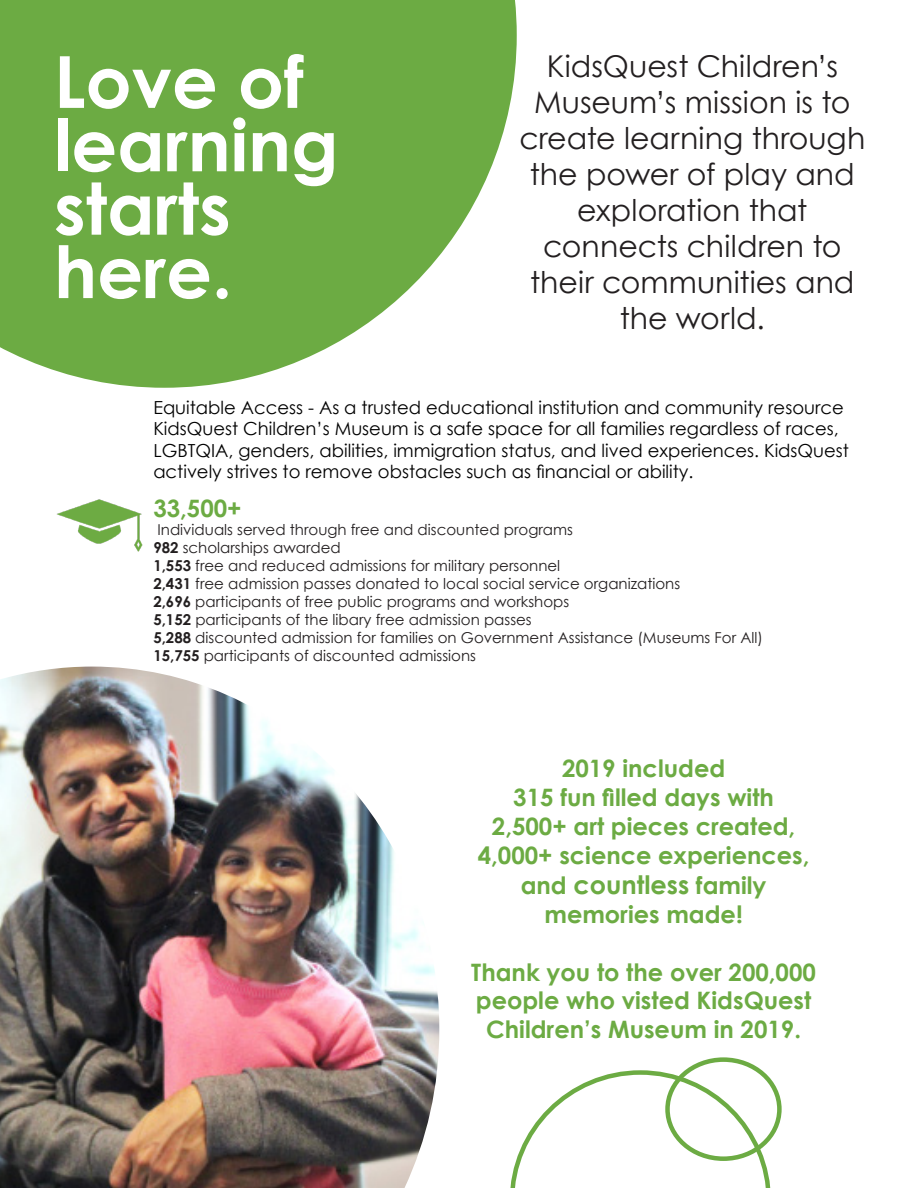
<style>
.page{position:relative;width:918px;height:1188px;background:#fff}
.page>*{position:absolute;margin:0;border:0;box-sizing:border-box;transform-origin:0 0}
.t1{font:700 71.85px "Century Gothic";color:#fff}
.t2{font:30px/36px "Century Gothic";color:#231f20;text-align:center}
.t3{font:700 24px/28.8px "Century Gothic";color:#6cab43;text-align:center}
.t4{font:18px/21.6px "Century Gothic";color:#000}
.t5{font:15px "Century Gothic";color:#231f20}
.s1{font-weight:700}
.s2{font-size:25.5px}
</style>
<div class="page">
<img style="left:56px;top:499px;width:87px;height:53px">
<img style="left:0;top:667px;width:439px;height:521px">
<svg style="left:0;top:0;width:517px;height:388px;background:#81b75e"></svg>
<svg style="left:510px;top:1070px;width:261px;height:118px"></svg>
<div style="left:665px;top:1057px;width:117px;height:104px;border:4px solid #6cab43;border-radius:50%"></div>
<p class="t1" style="left:54px;top:27px;width:252px">Love of</p>
<p class="t1" style="left:54px;top:91px;width:286px">learning</p>
<p class="t1" style="left:54px;top:154px;width:178px">starts</p>
<p class="t1" style="left:54px;top:217px;width:180px">here.</p>
<p class="t2" style="left:519px;top:47px;width:347px">KidsQuest Children’s<br>Museum’s mission is to create learning through the power of play and exploration that</p>
<p class="t2" style="left:530px;top:227px;width:326px">connects children to their communities and the world.</p>
<p class="t4" style="left:153px;top:396px;width:697px">Equitable Access - As a trusted educational institution and community resource KidsQuest Children’s Museum is a safe space for all families regardless of races, LGBTQIA, genders, abilities, immigration status, and lived experiences. KidsQuest actively strives to remove obstacles such as financial or ability.</p>
<p class="t3" style="left:153px;top:493px;width:90px">33,500+</p>
<p class="t5" style="left:158px;top:519px;width:417px">Individuals served through free and discounted programs</p>
<p class="t5" style="left:153px;top:537px;width:189px"><span class="s1">982</span> scholarships awarded</p>
<p class="t5" style="left:153px;top:555px;width:408px"><span class="s1">1,553</span> free and reduced admissions for military personnel</p>
<p class="t5" style="left:153px;top:573px;width:528px"><span class="s1">2,431</span> free admission passes donated to local social service organizations</p>
<p class="t5" style="left:153px;top:591px;width:417px"><span class="s1">2,696</span> participants of free public programs and workshops</p>
<p class="t5" style="left:153px;top:609px;width:380px"><span class="s1">5,152</span> participants of the libary free admission passes</p>
<p class="t5" style="left:153px;top:627px;width:611px"><span class="s1">5,288</span> discounted admission for families on Government Assistance (Museums For All)</p>
<p class="t5" style="left:153px;top:645px;width:324px"><span class="s1">15,755</span> participants of discounted admissions</p>
<p class="t3" style="left:513px;top:753px;width:262px">2019 included<br>315 fun filled days with</p>
<p class="t3" style="left:492px;top:811px;width:305px">2,500+ art pieces created,</p>
<p class="t3" style="left:478px;top:839px;width:333px;line-height:29.7px">4,000+ science experiences, and <span class="s2">countless</span> family memories made!</p>
<p class="t3" style="left:471px;top:956px;width:346px">Thank you to the over 200,000 people who visted KidsQuest<br>Children’s Museum in 2019.</p>
</div>
